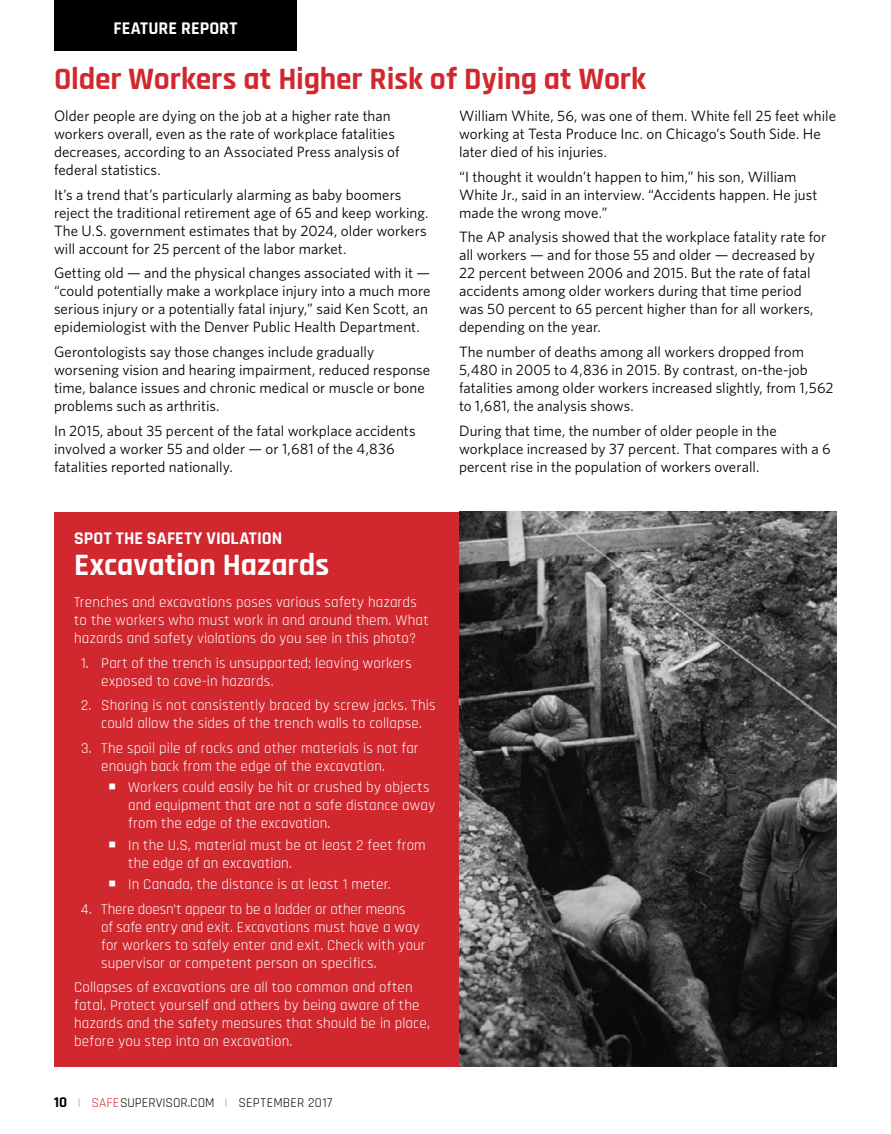
<style>
.page{position:relative;width:891px;height:1134px;background:#fff}
.page>*{position:absolute;margin:0;border:0;box-sizing:border-box;transform-origin:0 0}
.t1{font:700 31.5px "Rajdhani";letter-spacing:-.005em;color:#d1282f}
.t2{font:700 31.5px "Rajdhani";color:#fff}
.t3{font:700 18px "Rajdhani";letter-spacing:.01em;color:#fff}
.t4{font:15px/18px "Whitney HTF";letter-spacing:.005em;color:#000}
.t5{font:15px/18px "Rajdhani";letter-spacing:.01em;color:#fff}
.t6{font:13.5px "Rajdhani";letter-spacing:.005em;color:#000}
.s1{font-weight:700;font-size:15px}
.s2{color:#939598}
.s3{color:#d1282f}
</style>
<div class="page">
<div style="left:54px;top:0;width:243px;height:50px;background:#000"></div>
<div style="left:54px;top:512px;width:405px;height:554px;background:#d1282f"></div>
<img style="left:459px;top:512px;width:378px;height:554px">
<p class="t3" style="left:114px;top:17px;width:125px">FEATURE REPORT</p>
<h1 class="t1" style="left:54px;top:60px;width:594px">Older Workers at Higher Risk of Dying at Work</h1>
<p class="t4" style="left:54px;top:106px;width:347px">Older people are dying on the job at a higher rate than workers overall, even as the rate of workplace fatalities decreases, according to an Associated Press analysis of federal statistics.</p>
<p class="t4" style="left:54px;top:185px;width:376px">It’s a trend that’s particularly alarming as baby boomers reject the traditional retirement age of 65 and keep working.<br>The U.S. government estimates that by 2024, older workers will account for 25 percent of the labor market.</p>
<p class="t4" style="left:54px;top:264px;width:378px">Getting old — and the physical changes associated with it — “could potentially make a workplace injury into a much more serious injury or a potentially fatal injury,” said Ken Scott, an epidemiologist with the Denver Public Health Department.</p>
<p class="t4" style="left:54px;top:343px;width:378px">Gerontologists say those changes include gradually worsening vision and hearing impairment, reduced response time, balance issues and chronic medical or muscle or bone problems such as arthritis.</p>
<p class="t4" style="left:54px;top:421px;width:363px">In 2015, about 35 percent of the fatal workplace accidents involved a worker 55 and older — or 1,681 of the 4,836 fatalities reported nationally.</p>
<p class="t4" style="left:459px;top:106px;width:379px">William White, 56, was one of them. White fell 25 feet while working at Testa Produce Inc. on Chicago’s South Side. He later died of his injuries.</p>
<p class="t4" style="left:459px;top:167px;width:360px">“I thought it wouldn’t happen to him,” his son, William<br>White Jr., said in an interview. “Accidents happen. He just made the wrong move.”</p>
<p class="t4" style="left:459px;top:228px;width:369px">The AP analysis showed that the workplace fatality rate for all workers — and for those 55 and older — decreased by 22 percent between 2006 and 2015. But the rate of fatal accidents among older workers during that time period was 50 percent to 65 percent higher than for all workers, depending on the year.</p>
<p class="t4" style="left:459px;top:343px;width:376px">The number of deaths among all workers dropped from 5,480 in 2005 to 4,836 in 2015. By contrast, on-the-job fatalities among older workers increased slightly, from 1,562 to 1,681, the analysis shows.</p>
<p class="t4" style="left:459px;top:421px;width:373px">During that time, the number of older people in the workplace increased by 37 percent. That compares with a 6 percent rise in the population of workers overall.</p>
<p class="t3" style="left:74px;top:527px;width:142px">SPOT THE SAFETY VIOLA</p>
<p class="t3" style="left:249px;top:527px;width:35px">TION</p>
<h1 class="t2" style="left:74px;top:546px;width:256px">Excavation Hazards</h1>
<p class="t5" style="left:74px;top:593px;width:356px">Trenches and excavations poses various safety hazards to the workers who must work in and around them. What hazards and safety violations do you see in this photo?</p>
<p class="t5" style="left:101px;top:654px;width:312px;text-indent:-20px">1. Part of the trench is unsupported; leaving workers exposed to cave-in hazards.</p>
<p class="t5" style="left:81px;top:697px;width:356px;text-align:center">2. Shoring is not consistently braced by screw jacks. This could allow the sides of the trench walls to collapse.</p>
<p class="t5" style="left:101px;top:740px;width:319px;text-indent:-20px">3. The spoil pile of rocks and other materials is not far enough back from the edge of the excavation.</p>
<p class="t5" style="left:128px;top:779px;width:309px">Workers could easily be hit or crushed by objects and equipment that are not a safe distance away from the edge of the excavation.</p>
<p class="t5" style="left:128px;top:836px;width:299px">In the U.S, material must be at least 2 feet from the edge of an excavation.</p>
<p class="t5" style="left:128px;top:875px;width:264px">In Canada, the distance is at least 1 meter.</p>
<p class="t5" style="left:101px;top:900px;width:326px;text-indent:-20px">4. There doesn’t appear to be a ladder or other means<br>of safe entry and exit. Excavations must have a way for workers to safely enter and exit. Check with your supervisor or competent person on specifics.</p>
<p class="t5" style="left:74px;top:979px;width:357px">Collapses of excavations are all too common and often fatal. Protect yourself and others by being aware of the hazards and the safety measures that should be in place, before you step into an excavation.</p>
<p class="t6" style="left:54px;top:1095px;width:280px"><span class="s1">10</span> <span class="s2">|</span> <span class="s3">Safe</span>Supervisor.com <span class="s2">|</span> SEPTEM BER 2017</p>
</div>
